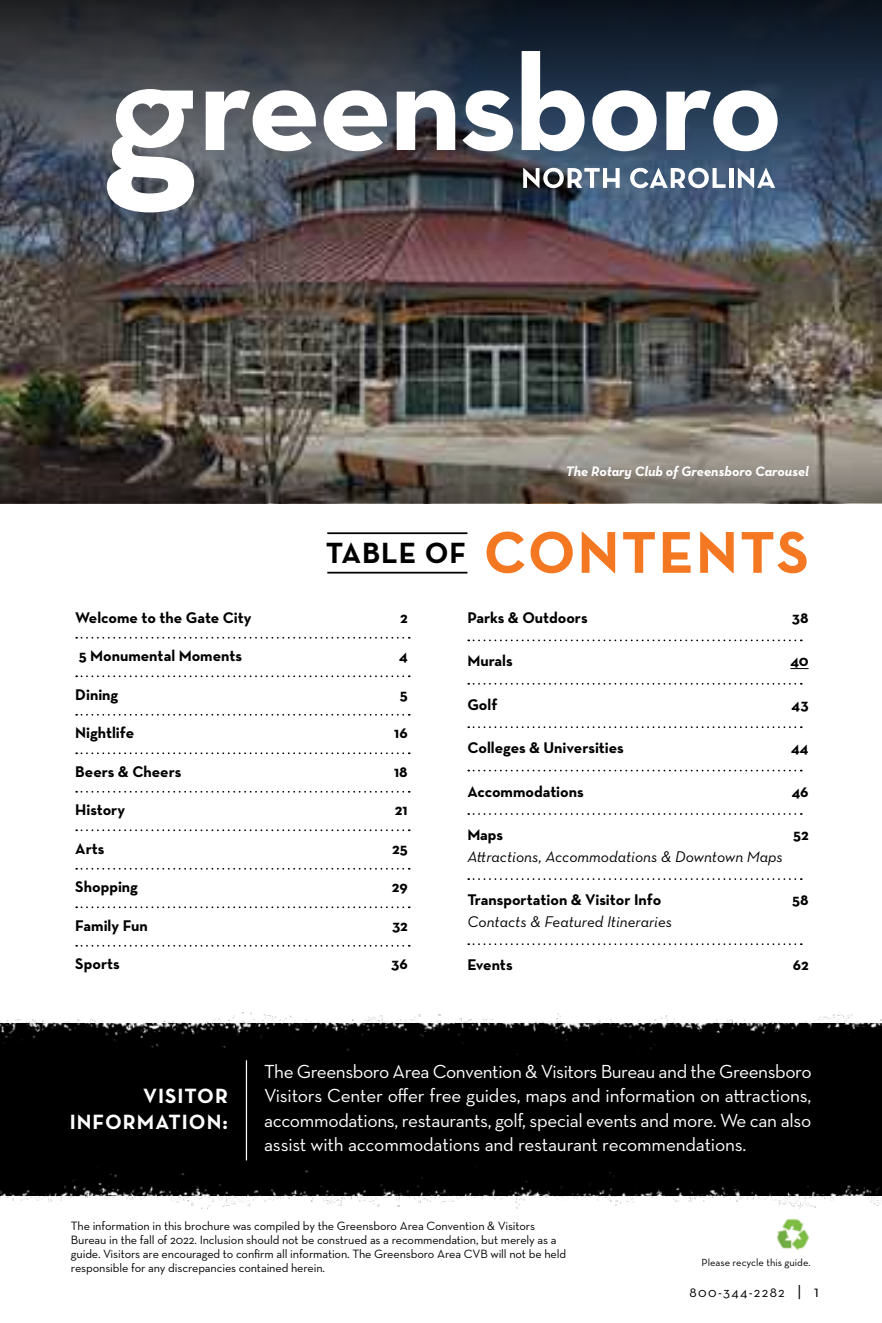
<style>
.page{position:relative;width:882px;height:1323px;background:#fff}
.page>*{position:absolute;margin:0;border:0;box-sizing:border-box;transform-origin:0 0}
.t1{font:700 59.85px "Neutraface Text";letter-spacing:.03em;color:#f47722}
.t2{font:700 21px/26.2px "Neutraface Text";letter-spacing:.05em;color:#fff;text-align:right}
.t3{font:19.25px/24.5px "Neutraface Text";letter-spacing:-.01em;color:#fff;text-align:justify}
.t4{font:700 15.75px "Neutraface Text";color:#000}
.t5{font:italic 15.75px "Neutraface Text";color:#000}
.t6{font:italic 700 14px "Neutraface Text";color:#fff}
.t7{font:14px "Neutraface Text";color:#000}
.t8{font:12.25px/14px "Neutraface Text";letter-spacing:-.01em;color:#000}
.t9{font:10.5px "Neutraface Text";color:#000}
.s1{font-size:16.62px}
</style>
<div class="page">
<img style="left:0;top:335px;width:882px;height:88px">
<img style="left:0;top:0;width:882px;height:335px">
<svg style="left:0;top:423px;width:882px;height:80px;background:#6b635a"></svg>
<div style="left:0;top:1024px;width:882px;height:172px;background:#000"></div>
<img style="left:0;top:1012px;width:882px;height:39px">
<img style="left:0;top:1170px;width:882px;height:39px">
<svg style="left:76px;top:637px;width:334px;height:2px"></svg>
<svg style="left:76px;top:675px;width:334px;height:2px"></svg>
<svg style="left:76px;top:714px;width:334px;height:2px"></svg>
<svg style="left:76px;top:752px;width:334px;height:2px"></svg>
<svg style="left:76px;top:791px;width:334px;height:2px"></svg>
<svg style="left:76px;top:829px;width:334px;height:2px"></svg>
<svg style="left:76px;top:868px;width:334px;height:2px"></svg>
<svg style="left:76px;top:906px;width:334px;height:2px"></svg>
<svg style="left:76px;top:945px;width:334px;height:2px"></svg>
<svg style="left:790px;top:668px;width:19px;height:1px"></svg>
<svg style="left:468px;top:640px;width:334px;height:1px"></svg>
<svg style="left:468px;top:683px;width:334px;height:2px"></svg>
<svg style="left:468px;top:726px;width:334px;height:2px"></svg>
<svg style="left:468px;top:770px;width:334px;height:1px"></svg>
<svg style="left:468px;top:813px;width:334px;height:2px"></svg>
<svg style="left:468px;top:878px;width:334px;height:2px"></svg>
<svg style="left:468px;top:943px;width:334px;height:2px"></svg>
<hr style="left:246px;top:1060px;width:1px;height:100px;background:#fff">
<img style="left:777px;top:1218px;width:32px;height:33px">
<svg style="left:107px;top:89px;width:87px;height:123px"></svg>
<svg style="left:206px;top:90px;width:111px;height:61px"></svg>
<svg style="left:324px;top:90px;width:64px;height:61px"></svg>
<svg style="left:397px;top:90px;width:58px;height:60px"></svg>
<svg style="left:462px;top:90px;width:51px;height:61px"></svg>
<svg style="left:522px;top:51px;width:63px;height:100px"></svg>
<svg style="left:592px;top:90px;width:65px;height:61px"></svg>
<svg style="left:666px;top:90px;width:112px;height:61px"></svg>
<svg style="left:523px;top:168px;width:97px;height:20px"></svg>
<svg style="left:630px;top:168px;width:96px;height:20px"></svg>
<hr style="left:729px;top:168px;width:4px;height:20px;background:#fff">
<svg style="left:738px;top:168px;width:37px;height:20px"></svg>
<hr style="left:327px;top:572px;width:140px;height:2px;background:#000">
<hr style="left:327px;top:532px;width:140px;height:2px;background:#000">
<p class="t6" style="left:566px;top:463px;width:245px">The Rotary Club of Greensboro Carousel</p>
<h1 class="t1" style="left:326px;top:514px;width:485px"><sup>TABLE</sup> <sup>OF</sup> CONTENTS</h1>
<p class="t4" style="left:75px;top:607px;width:178px">Welcome to the Gate City</p>
<p class="t4" style="left:400px;top:607px;width:9px">2</p>
<p class="t4" style="left:79px;top:646px;width:165px">5 Monumental Moments</p>
<p class="t4" style="left:399px;top:646px;width:10px">4</p>
<p class="t4" style="left:75px;top:684px;width:44px">Dining</p>
<p class="t4" style="left:400px;top:684px;width:9px">5</p>
<p class="t4" style="left:75px;top:723px;width:60px">Nightlife</p>
<p class="t4" style="left:394px;top:723px;width:15px">16</p>
<p class="t4" style="left:75px;top:761px;width:108px">Beers &amp; Cheers</p>
<p class="t4" style="left:394px;top:761px;width:15px">18</p>
<p class="t4" style="left:75px;top:800px;width:52px">History</p>
<p class="t4" style="left:395px;top:800px;width:14px">21</p>
<p class="t4" style="left:75px;top:838px;width:31px">Arts</p>
<p class="t4" style="left:392px;top:838px;width:17px">25</p>
<p class="t4" style="left:75px;top:877px;width:64px">Shopping</p>
<p class="t4" style="left:392px;top:877px;width:17px">29</p>
<p class="t4" style="left:75px;top:915px;width:74px">Family Fun</p>
<p class="t4" style="left:392px;top:915px;width:17px">32</p>
<p class="t4" style="left:75px;top:954px;width:46px">Sports</p>
<p class="t4" style="left:391px;top:954px;width:18px">36</p>
<p class="t4" style="left:467px;top:608px;width:122px">Parks &amp; Outdoors</p>
<p class="t4" style="left:792px;top:608px;width:18px">38</p>
<p class="t4" style="left:467px;top:651px;width:47px">Murals</p>
<p class="t4" style="left:790px;top:651px;width:20px">40</p>
<p class="t4" style="left:467px;top:694px;width:32px">Golf</p>
<p class="t4" style="left:792px;top:694px;width:18px">43</p>
<p class="t4" style="left:467px;top:738px;width:158px">Colleges &amp; Universities</p>
<p class="t4" style="left:791px;top:738px;width:19px">44</p>
<p class="t4" style="left:467px;top:781px;width:118px">Accommodations</p>
<p class="t4" style="left:792px;top:781px;width:18px">46</p>
<p class="t4" style="left:467px;top:825px;width:37px">Maps</p>
<p class="t4" style="left:793px;top:825px;width:17px">52</p>
<p class="t5" style="left:467px;top:847px;width:317px">Attractions, Accommodations &amp; Downtown Maps</p>
<p class="t4" style="left:467px;top:890px;width:195px">Transportation &amp; Visitor Info</p>
<p class="t4" style="left:792px;top:890px;width:18px">58</p>
<p class="t5" style="left:467px;top:912px;width:206px">Contacts &amp; Featured Itineraries</p>
<p class="t4" style="left:467px;top:955px;width:47px">Events</p>
<p class="t4" style="left:793px;top:955px;width:17px">62</p>
<h2 class="t2" style="left:70px;top:1083px;width:160px">VISITOR<br>INFORMATION:</h2>
<p class="t3" style="left:264px;top:1058px;width:549px">The Greensboro Area Convention &amp; Visitors Bureau and the Greensboro Visitors Center offer free guides, maps and information on attractions, accommodations, restaurants, golf, special events and more. We can also assist with accommodations and restaurant recommendations.</p>
<p class="t8" style="left:71px;top:1219px;width:497px">The information in this brochure was compiled by the Greensboro Area Convention &amp; Visitors Bureau in the fall of 2022. Inclusion should not be construed as a recommendation, but merely as a guide. Visitors are encouraged to confirm all information. The Greensboro Area CVB will not be held responsible for any discrepancies contained herein.</p>
<p class="t9" style="left:702px;top:1256px;width:110px">Please recycle this guide.</p>
<p class="t7" style="left:690px;top:1283px;width:131px">800-344-2282 <span class="s1">| 1</span></p>
</div>
